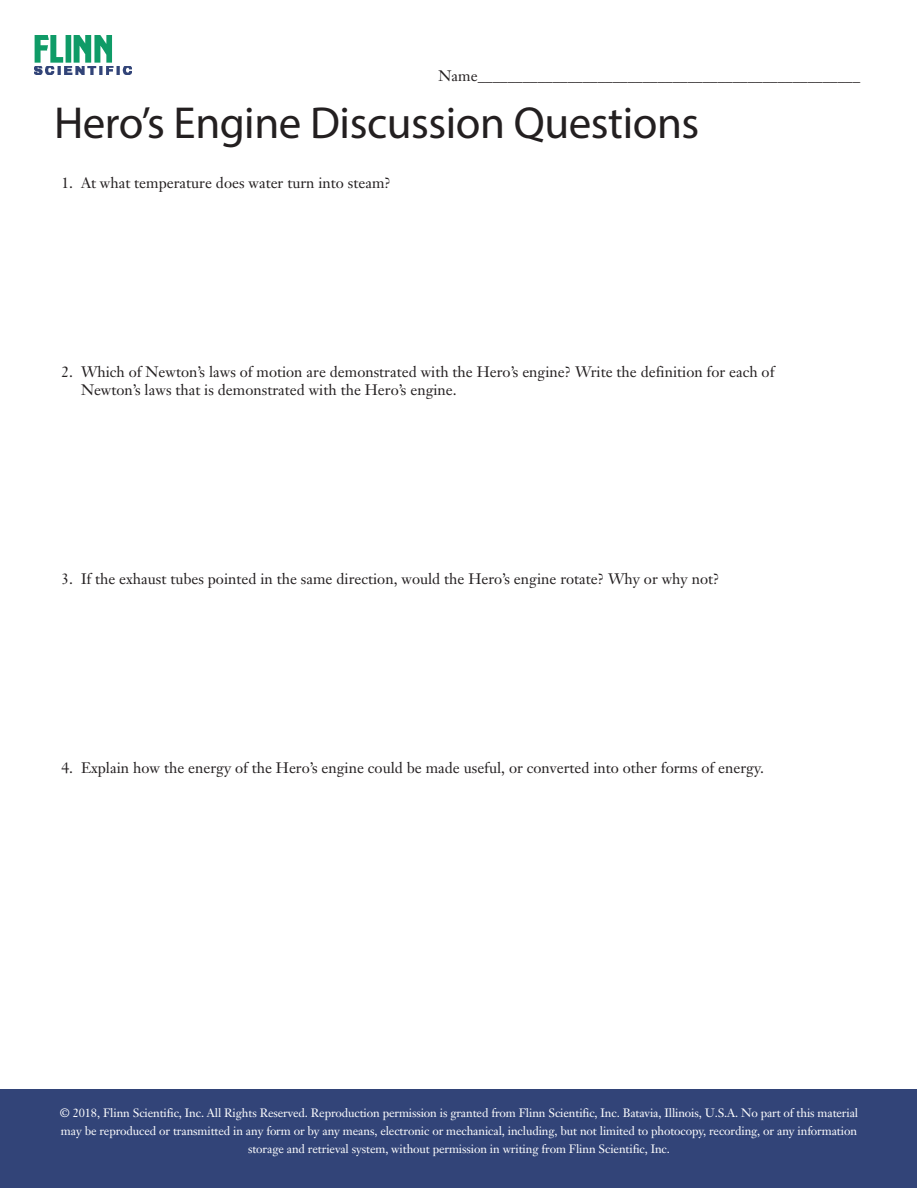
<style>
.page{position:relative;width:918px;height:1188px;background:#fff}
.page>*{position:absolute;margin:0;border:0;box-sizing:border-box;transform-origin:0 0}
.Headline{font:45px "Myriad Pro";letter-spacing:-.01em;color:#231f20}
.d_body{font:15px/18px "Janson Text";color:#231f20}
.d_a_b_c__s{font:15px "Janson Text";color:#231f20}
.t1{font:12px/18px "Janson Text";letter-spacing:-.01em;color:#fff;text-align:center}
</style>
<div class="page">
<div style="left:1px;top:1089px;width:916px;height:99px;background:#324478"></div>
<img style="left:34px;top:36px;width:97px;height:39px">
<p class="d_a_b_c__s" style="left:439px;top:66px;width:423px">Name___________________________________________________</p>
<p class="Headline" style="left:54px;top:95px;width:647px">Hero’s Engine Discussion Questions</p>
<p class="d_body" style="left:62px;top:173px;width:331px">1. At what temperature does water turn into steam?</p>
<p class="d_body" style="left:81px;top:362px;width:695px;text-indent:-20px">2. Which of Newton’s laws of motion are demonstrated with the Hero’s engine? Write the definition for each of<br>Newton’s laws that is demonstrated with the Hero’s engine.</p>
<p class="d_body" style="left:62px;top:569px;width:660px">3. If the exhaust tubes pointed in the same direction, would the Hero’s engine rotate? Why or why not?</p>
<p class="d_body" style="left:62px;top:758px;width:704px">4. Explain how the energy of the Hero’s engine could be made useful, or converted into other forms of energy.</p>
<p class="t1" style="left:60px;top:1104px;width:800px">© 2018, Flinn Scientific, Inc. All Rights Reserved. Reproduction permission is granted from Flinn Scientific, Inc. Batavia, Illinois, U.S.A. No part of this material may be reproduced or transmitted in any form or by any means, electronic or mechanical, including, but not limited to photocopy, recording, or any information storage and retrieval system, without permission in writing from Flinn Scientific, Inc.</p>
</div>
